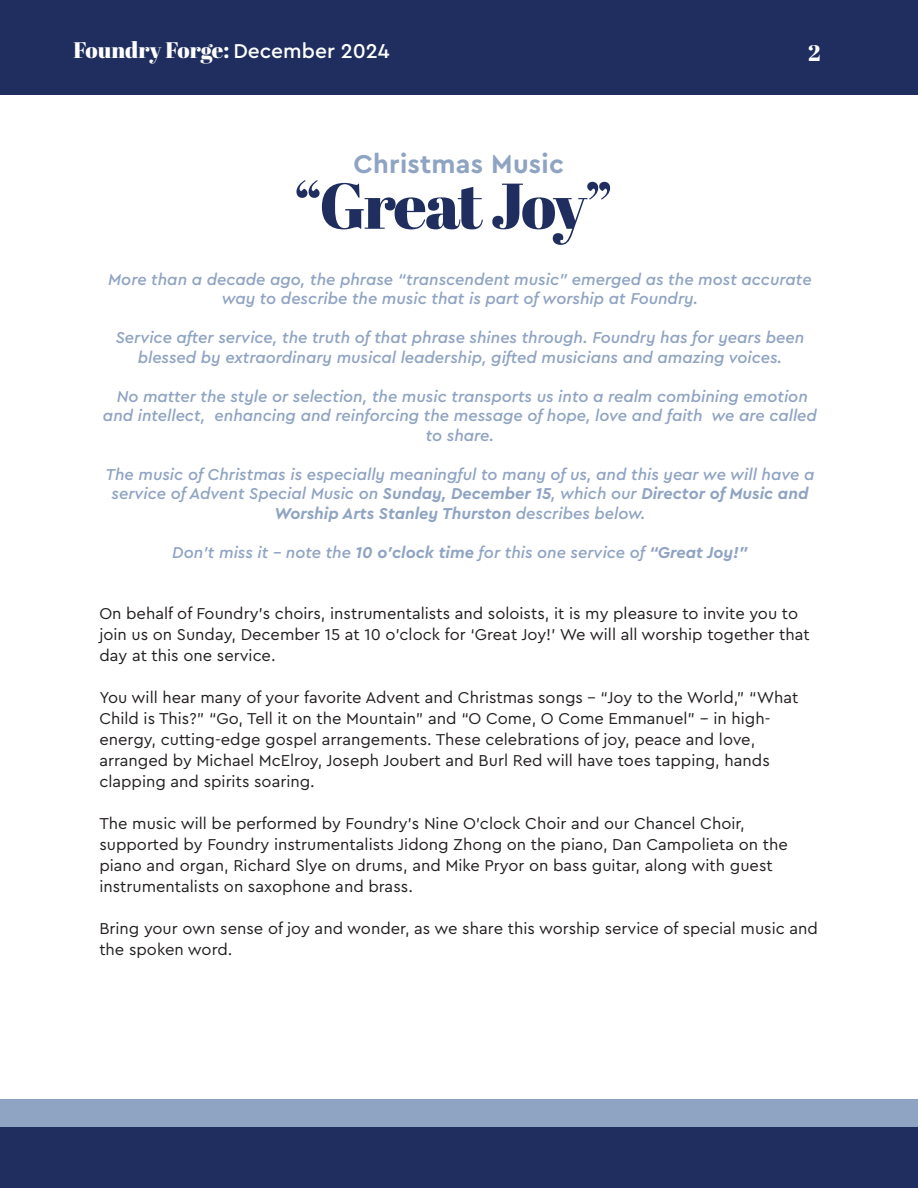
<style>
.page{position:relative;width:918px;height:1188px;background:#fff}
.page>*{position:absolute;margin:0;border:0;box-sizing:border-box;transform-origin:0 0}
.t1{font:64.5px "Abril Fatface";letter-spacing:-.04em;color:#1f2e5e}
.t2{font:700 27px "Cera Pro";letter-spacing:.01em;color:#8fa4c3}
.t3{font:22.5px "Abril Fatface";letter-spacing:-.005em;color:#fff}
.t4{font:16.5px/21px "Cera Pro";color:#231f20}
.t5{font:italic 500 16.5px/19.5px "Cera Pro";color:#8fa3c2;text-align:center}
.s1{font-family:"Cera Pro";font-weight:500;font-size:21px}
.s2{font-weight:700}
</style>
<div class="page">
<div style="left:0;top:0;width:918px;height:95px;background:#1f2e5e"></div>
<div style="left:0;top:1113px;width:918px;height:75px;background:#1f2e5e"></div>
<div style="left:0;top:1099px;width:918px;height:28px;background:#8fa4c3"></div>
<h3 class="t3" style="left:73px;top:34px;width:318px">Foundry Forge: <span class="s1">December 2024</span></h3>
<h3 class="t3" style="left:808px;top:38px;width:14px">2</h3>
<p class="t2" style="left:353px;top:146px;width:212px">Christmas Music</p>
<p class="t1" style="left:294px;top:161px;width:321px">“Great Joy”</p>
<p class="t5" style="left:108px;top:269px;width:705px">More than a decade ago, the phrase “transcendent music” emerged as the most accurate way to describe the music that is part of worship at Foundry.</p>
<p class="t5" style="left:116px;top:327px;width:690px">Service after service, the truth of that phrase shines through. Foundry has for years been blessed by extraordinary musical leadership, gifted musicians and amazing voices.</p>
<p class="t5" style="left:103px;top:386px;width:715px">No matter the style or selection, the music transports us into a realm combining emotion and intellect, enhancing and reinforcing the message of hope, love and faith we are called to share.</p>
<p class="t5" style="left:105px;top:464px;width:711px">The music of Christmas is especially meaningful to many of us, and this year we will have a service of Advent Special Music on <span class="s2">Sunday, December 15</span>, which our <span class="s2">Director of Music and<br>Worship Arts Stanley Thurston</span> describes below.</p>
<p class="t5" style="left:172px;top:542px;width:577px">Don’t miss it – note the <span class="s2">10 o’clock time</span> for this one service of <span class="s2">“Great Joy!”</span></p>
<p class="t4" style="left:99px;top:602px;width:712px">On behalf of Foundry’s choirs, instrumentalists and soloists, it is my pleasure to invite you to join us on Sunday, December 15 at 10 o’clock for ‘Great Joy!’ We will all worship together that day at this one service.</p>
<p class="t4" style="left:99px;top:686px;width:701px">You will hear many of your favorite Advent and Christmas songs – “Joy to the World,” “What Child is This?” “Go, Tell it on the Mountain” and “O Come, O Come Emmanuel” -- in high&shy;energy, cutting-edge gospel arrangements. These celebrations of joy, peace and love, arranged by Michael McElroy, Joseph Joubert and Burl Red will have toes tapping, hands clapping and spirits soaring.</p>
<p class="t4" style="left:99px;top:812px;width:690px">The music will be performed by Foundry’s Nine O’clock Choir and our Chancel Choir, supported by Foundry instrumentalists Jidong Zhong on the piano, Dan Campolieta on the piano and organ, Richard Slye on drums, and Mike Pryor on bass guitar, along with guest instrumentalists on saxophone and brass.</p>
<p class="t4" style="left:99px;top:917px;width:720px">Bring your own sense of joy and wonder, as we share this worship service of special music and the spoken word.</p>
</div>
